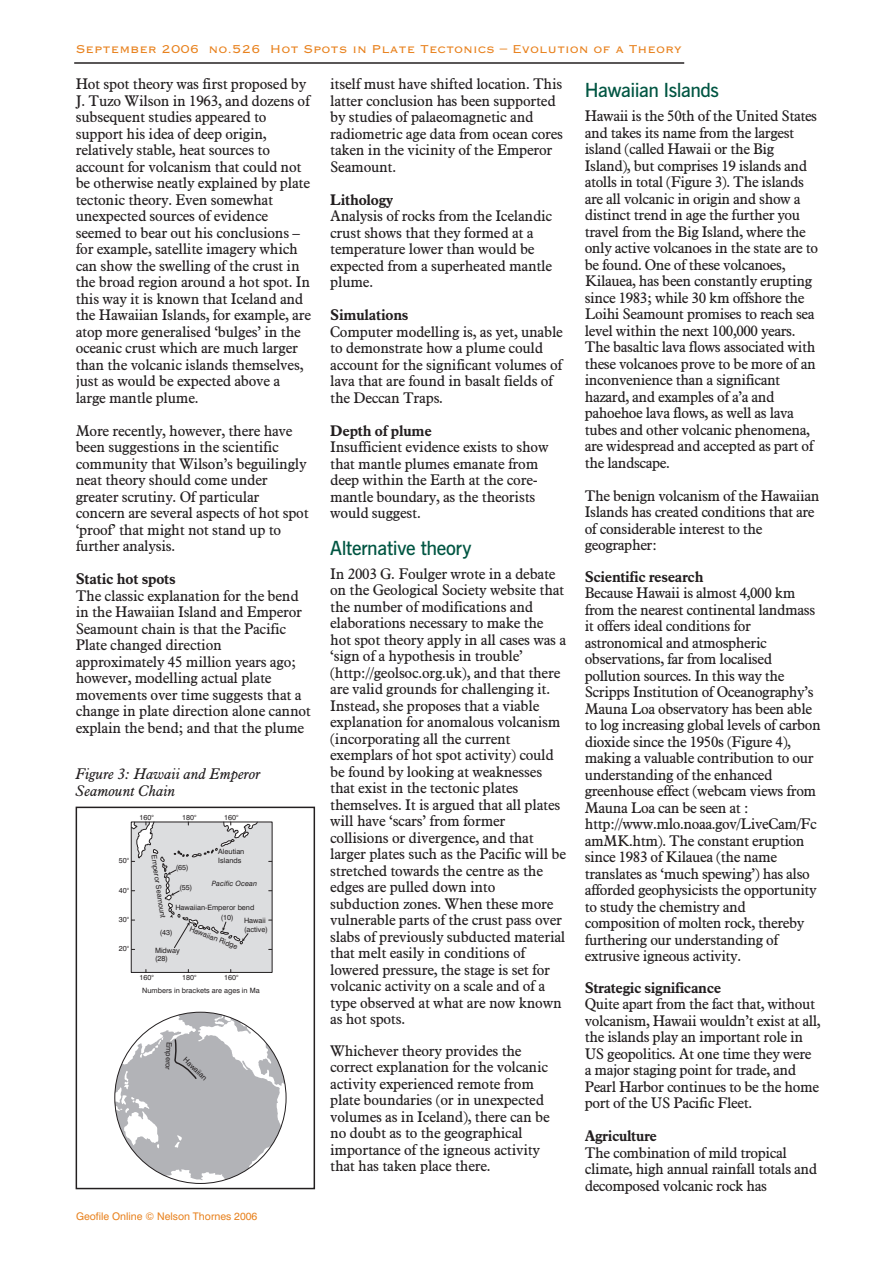
<style>
.page{position:relative;width:893px;height:1263px;background:#fff}
.page>*{position:absolute;margin:0;border:0;box-sizing:border-box;transform-origin:0 0}
.t1{font:600 19.5px "News Gothic BT";letter-spacing:-.02em;color:#005542}
.t2{font:15px/16.5px "Aldine 721 BT";letter-spacing:-.015em;color:#231f20}
.t3{font:700 15px "Aldine 721 BT";letter-spacing:-.025em;color:#231f20}
.t4{font:15px "Copperplate Gothic BT";color:#e8811d}
.t5{font:italic 15px/16.5px "Aldine 721 BT";color:#231f20}
.t6{font:10.5px "Swiss 721 BT";color:#e8811d}
.t7{font:7.35px "Swiss 721 BT";color:#231f20}
.t8{font:7.2px/8.7px "Swiss 721 BT";color:#231f20}
.t9{font:italic 7.2px "Swiss 721 BT";color:#231f20}
</style>
<div class="page">
<hr style="left:74px;top:62px;width:610px;height:2px;background:#231f20">
<svg style="left:115px;top:1012px;width:170px;height:169px"></svg>
<svg style="left:131px;top:822px;width:141px;height:151px;background:#d2d3d5"></svg>
<div style="left:76px;top:807px;width:239px;height:382px;border:2px solid #231f20"></div>
<p class="t4" style="left:76px;top:40px;width:607px">September 2006 no.526 Hot Spots in Plate Tectonics – Evolution of a Theory</p>
<p class="t2" style="left:76px;top:77px;width:237px">Hot spot theory was first proposed by J. Tuzo Wilson in 1963, and dozens of subsequent studies appeared to support his idea of deep origin, relatively stable, heat sources to account for volcanism that could not be otherwise neatly explained by plate tectonic theory. Even somewhat unexpected sources of evidence seemed to bear out his conclusions – for example, satellite imagery which can show the swelling of the crust in the broad region around a hot spot. In this way it is known that Iceland and the Hawaiian Islands, for example, are atop more generalised ‘bulges’ in the oceanic crust which are much larger than the volcanic islands themselves, just as would be expected above a large mantle plume.</p>
<p class="t2" style="left:76px;top:423px;width:235px">More recently, however, there have been suggestions in the scientific community that Wilson’s beguilingly neat theory should come under greater scrutiny. Of particular concern are several aspects of hot spot ‘proof’ that might not stand up to further analysis.</p>
<p class="t3" style="left:76px;top:573px;width:102px">Static hot spots</p>
<p class="t2" style="left:76px;top:588px;width:237px">The classic explanation for the bend in the Hawaiian Island and Emperor Seamount chain is that the Pacific Plate changed direction approximately 45 million years ago; however, modelling actual plate movements over time suggests that a change in plate direction alone cannot explain the bend; and that the plume</p>
<p class="t5" style="left:76px;top:767px;width:186px">Figure 3: Hawaii and Emperor<br>Seamount Chain</p>
<p class="t8" style="left:139px;top:813px;width:16px">160°</p>
<p class="t8" style="left:182px;top:813px;width:16px">180°</p>
<p class="t8" style="left:224px;top:813px;width:16px">160°</p>
<p class="t8" style="left:119px;top:857px;width:12px">50°</p>
<p class="t8" style="left:119px;top:886px;width:12px">40°</p>
<p class="t8" style="left:119px;top:916px;width:12px">30°</p>
<p class="t8" style="left:119px;top:945px;width:12px">20°</p>
<p class="t8" style="left:218px;top:848px;width:28px">Aleutian<br>Islands</p>
<p class="t8" style="left:158px;top:854px;width:65px;rotate:82deg">Emperor Seamount</p>
<p class="t8" style="left:176px;top:863px;width:14px">(65)</p>
<p class="t8" style="left:179px;top:884px;width:14px">(55)</p>
<p class="t9" style="left:212px;top:879px;width:47px">Pacific Ocean</p>
<p class="t8" style="left:175px;top:904px;width:81px">Hawaiian-Emperor bend</p>
<p class="t7" style="left:191px;top:926px;width:52px;rotate:21deg">Hawaiian Ridge</p>
<p class="t8" style="left:221px;top:914px;width:14px">(10)</p>
<p class="t8" style="left:244px;top:917px;width:25px">Hawaii (active)</p>
<p class="t8" style="left:160px;top:929px;width:14px">(43)</p>
<p class="t8" style="left:155px;top:946px;width:26px">Midway (28)</p>
<p class="t8" style="left:139px;top:974px;width:16px">160°</p>
<p class="t8" style="left:142px;top:972px;width:119px;line-height:12.6px;text-indent:82px">160°<br>Numbers in brackets are ages in Ma</p>
<p class="t8" style="left:182px;top:974px;width:16px">180°</p>
<p class="t7" style="left:172px;top:1042px;width:30px;rotate:93deg">Emperor</p>
<p class="t7" style="left:186px;top:1057px;width:31px;rotate:44deg">Hawaiian</p>
<p class="t6" style="left:76px;top:1212px;width:183px">Geofile Online © Nelson Thornes 2006</p>
<p class="t2" style="left:330px;top:77px;width:234px">itself must have shifted location. This latter conclusion has been supported by studies of palaeomagnetic and radiometric age data from ocean cores taken in the vicinity of the Emperor<br>Seamount.</p>
<p class="t3" style="left:330px;top:194px;width:65px">Lithology</p>
<p class="t2" style="left:330px;top:209px;width:223px">Analysis of rocks from the Icelandic crust shows that they formed at a temperature lower than would be expected from a superheated mantle plume.</p>
<p class="t3" style="left:330px;top:309px;width:80px">Simulations</p>
<p class="t2" style="left:330px;top:324px;width:234px">Computer modelling is, as yet, unable to demonstrate how a plume could account for the significant volumes of lava that are found in basalt fields of the Deccan Traps.</p>
<p class="t3" style="left:330px;top:425px;width:103px">Depth of plume</p>
<p class="t2" style="left:330px;top:440px;width:220px">Insufficient evidence exists to show that mantle plumes emanate from deep within the Earth at the core&shy;mantle boundary, as the theorists would suggest.</p>
<h1 class="t1" style="left:330px;top:541px;width:143px">Alternative theory</h1>
<p class="t2" style="left:330px;top:566px;width:237px">In 2003 G. Foulger wrote in a debate on the Geological Society website that the number of modifications and elaborations necessary to make the hot spot theory apply in all cases was a ‘sign of a hypothesis in trouble’ (http://geolsoc.org.uk), and that there are valid grounds for challenging it.<br>Instead, she proposes that a viable explanation for anomalous volcanism (incorporating all the current exemplars of hot spot activity) could be found by looking at weaknesses that exist in the tectonic plates themselves. It is argued that all plates will have ‘scars’ from former collisions or divergence, and that larger plates such as the Pacific will be stretched towards the centre as the edges are pulled down into subduction zones. When these more vulnerable parts of the crust pass over slabs of previously subducted material that melt easily in conditions of lowered pressure, the stage is set for volcanic activity on a scale and of a type observed at what are now known as hot spots.</p>
<p class="t2" style="left:330px;top:1043px;width:221px">Whichever theory provides the correct explanation for the volcanic activity experienced remote from plate boundaries (or in unexpected volumes as in Iceland), there can be no doubt as to the geographical importance of the igneous activity that has taken place there.</p>
<h1 class="t1" style="left:585px;top:83px;width:136px">Hawaiian Islands</h1>
<p class="t2" style="left:585px;top:109px;width:235px">Hawaii is the 50th of the United States and takes its name from the largest island (called Hawaii or the Big Island), but comprises 19 islands and atolls in total (Figure 3). The islands are all volcanic in origin and show a distinct trend in age the further you travel from the Big Island, where the only active volcanoes in the state are to be found. One of these volcanoes, Kilauea, has been constantly erupting since 1983; while 30 km offshore the Loihi Seamount promises to reach sea level within the next 100,000 years.<br>The basaltic lava flows associated with these volcanoes prove to be more of an inconvenience than a significant hazard, and examples of a’a and pahoehoe lava flows, as well as lava tubes and other volcanic phenomena, are widespread and accepted as part of the landscape.</p>
<p class="t2" style="left:585px;top:488px;width:236px">The benign volcanism of the Hawaiian<br>Islands has created conditions that are of considerable interest to the geographer:</p>
<p class="t3" style="left:585px;top:571px;width:120px">Scientific research</p>
<p class="t2" style="left:585px;top:586px;width:238px">Because Hawaii is almost 4,000 km from the nearest continental landmass it offers ideal conditions for astronomical and atmospheric observations, far from localised pollution sources. In this way the Scripps Institution of Oceanography’s Mauna Loa observatory has been able to log increasing global levels of carbon dioxide since the 1950s (Figure 4), making a valuable contribution to our understanding of the enhanced greenhouse effect (webcam views from Mauna Loa can be seen at : http://www.mlo.noaa.gov/LiveCam/Fc amMK.htm). The constant eruption since 1983 of Kilauea (the name translates as ‘much spewing’) has also afforded geophysicists the opportunity to study the chemistry and composition of molten rock, thereby furthering our understanding of extrusive igneous activity.</p>
<p class="t3" style="left:585px;top:982px;width:138px">Strategic significance</p>
<p class="t2" style="left:585px;top:997px;width:237px">Quite apart from the fact that, without volcanism, Hawaii wouldn’t exist at all, the islands play an important role in US geopolitics. At one time they were a major staging point for trade, and Pearl Harbor continues to be the home port of the US Pacific Fleet.</p>
<p class="t3" style="left:585px;top:1131px;width:74px">Agriculture</p>
<p class="t2" style="left:585px;top:1145px;width:234px">The combination of mild tropical climate, high annual rainfall totals and decomposed volcanic rock has</p>
</div>
